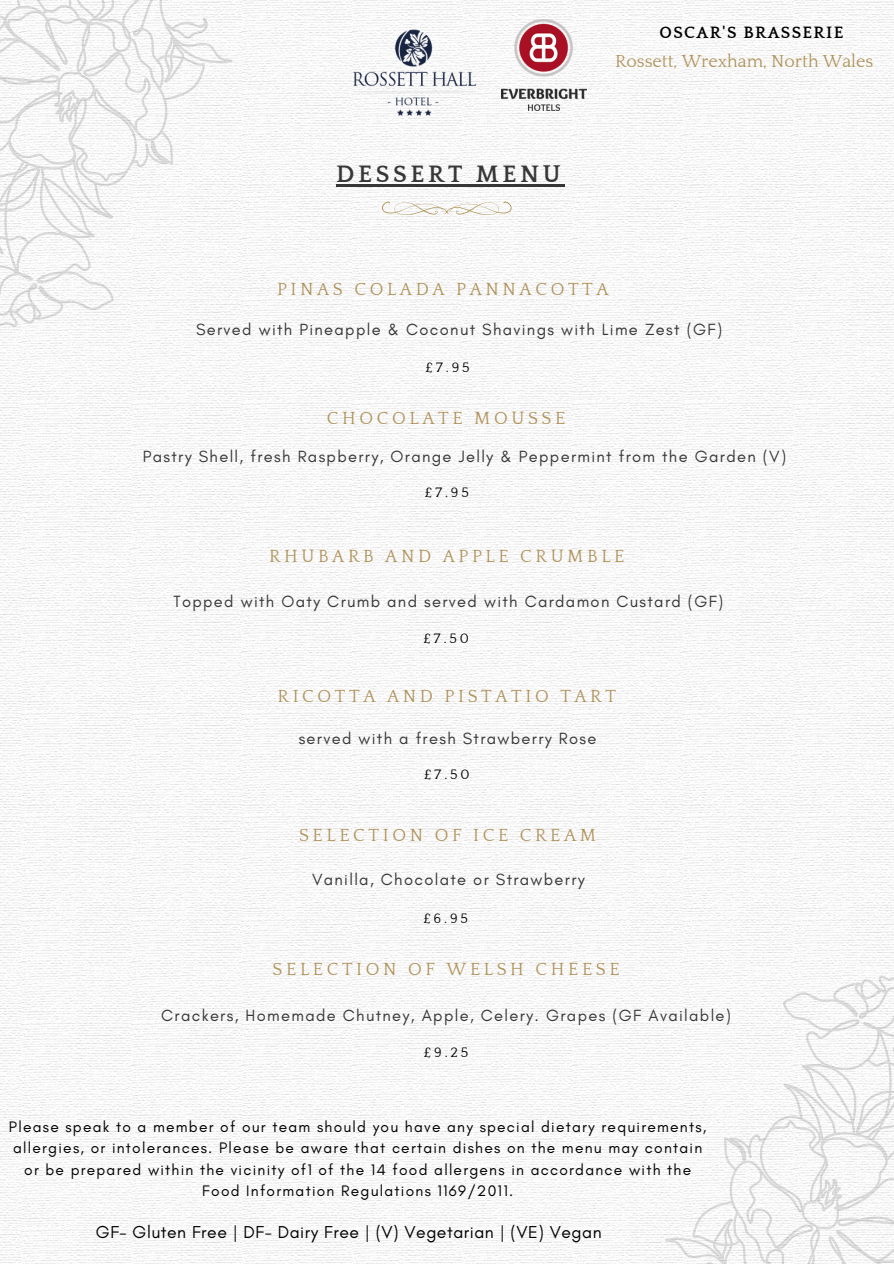
<style>
.page{position:relative;width:894px;height:1264px;background:#fff}
.page>*{position:absolute;margin:0;border:0;box-sizing:border-box;transform-origin:0 0}
.t1{font:700 24.45px "Quattrocento";letter-spacing:.15em;color:#373737}
.t2{font:18px "Quattrocento";letter-spacing:.2em;color:#b09259}
.t3{font:17.85px "Quattrocento";color:#b09259}
.t4{font:17.55px "Glacial Indifference";letter-spacing:.03em;color:#000}
.t5{font:700 16.95px "Quattrocento";letter-spacing:.08em;color:#000}
.t6{font:16.5px "Glacial Indifference";letter-spacing:.08em;color:#373737}
.t7{font:15.45px/21.3px "Glacial Indifference";letter-spacing:.08em;color:#000;text-align:center}
.t8{font:14.1px "Quattrocento";letter-spacing:.2em;color:#000}
</style>
<div class="page">
<img style="left:0;top:0;width:893px;height:1263px">
<svg style="left:664px;top:975px;width:229px;height:288px"></svg>
<svg style="left:0;top:0;width:233px;height:327px"></svg>
<svg style="left:382px;top:202px;width:129px;height:13px"></svg>
<img style="left:501px;top:20px;width:85px;height:91px">
<img style="left:322px;top:13px;width:179px;height:125px">
<hr style="left:336px;top:184px;width:228px;height:3px;background:#373737">
<h5 class="t5" style="left:659px;top:24px;width:185px">OSCAR'S BRASSERIE</h5>
<h5 class="t1" style="left:336px;top:161px;width:226px">DESSERT MENU</h5>
<h4 class="t3" style="left:615px;top:51px;width:259px">Rossett, Wrexham, North Wales</h4>
<p class="t2" style="left:277px;top:279px;width:333px">PINAS COLADA PANNACOTTA</p>
<h2 class="t6" style="left:196px;top:319px;width:527px">Served with Pineapple &amp; Coconut Shavings with Lime Zest (GF)</h2>
<h3 class="t8" style="left:425px;top:360px;width:46px">£7.95</h3>
<h4 class="t2" style="left:327px;top:409px;width:240px">CHOCOLATE MOUSSE</h4>
<h1 class="t6" style="left:143px;top:446px;width:644px">Pastry Shell, fresh Raspberry, Orange Jelly &amp; Peppermint from the Garden (V)</h1>
<h4 class="t8" style="left:424px;top:485px;width:46px">£7.95</h4>
<p class="t2" style="left:269px;top:546px;width:357px">RHUBARB AND APPLE CRUMBLE</p>
<h3 class="t6" style="left:173px;top:591px;width:551px">Topped with Oaty Crumb and served with Cardamon Custard (GF)</h3>
<h5 class="t8" style="left:423px;top:631px;width:47px">£7.50</h5>
<h4 class="t2" style="left:277px;top:686px;width:340px">RICOTTA AND PISTATIO TART</h4>
<h5 class="t6" style="left:298px;top:728px;width:299px">served with a fresh Strawberry Rose</h5>
<h3 class="t8" style="left:424px;top:767px;width:47px">£7.50</h3>
<h3 class="t2" style="left:299px;top:825px;width:298px">SELECTION OF ICE CREAM</h3>
<h4 class="t6" style="left:312px;top:869px;width:274px">Vanilla, Chocolate or Strawberry</h4>
<p class="t8" style="left:423px;top:911px;width:46px">£6.95</p>
<h5 class="t2" style="left:272px;top:959px;width:348px">SELECTION OF WELSH CHEESE</h5>
<h3 class="t6" style="left:161px;top:1005px;width:571px">Crackers, Homemade Chutney, Apple, Celery. Grapes (GF Available)</h3>
<h4 class="t8" style="left:424px;top:1045px;width:46px">£9.25</h4>
<p class="t7" style="left:9px;top:1115px;width:698px">Please speak to a member of our team should you have any special dietary requirements, allergies, or intolerances. Please be aware that certain dishes on the menu may contain or be prepared within the vicinity of1 of the 14 food allergens in accordance with the Food Information Regulations 1169/2011.</p>
<p class="t4" style="left:96px;top:1221px;width:507px">GF- Gluten Free | DF- Dairy Free | (V) Vegetarian | (VE) Vegan</p>
</div>
